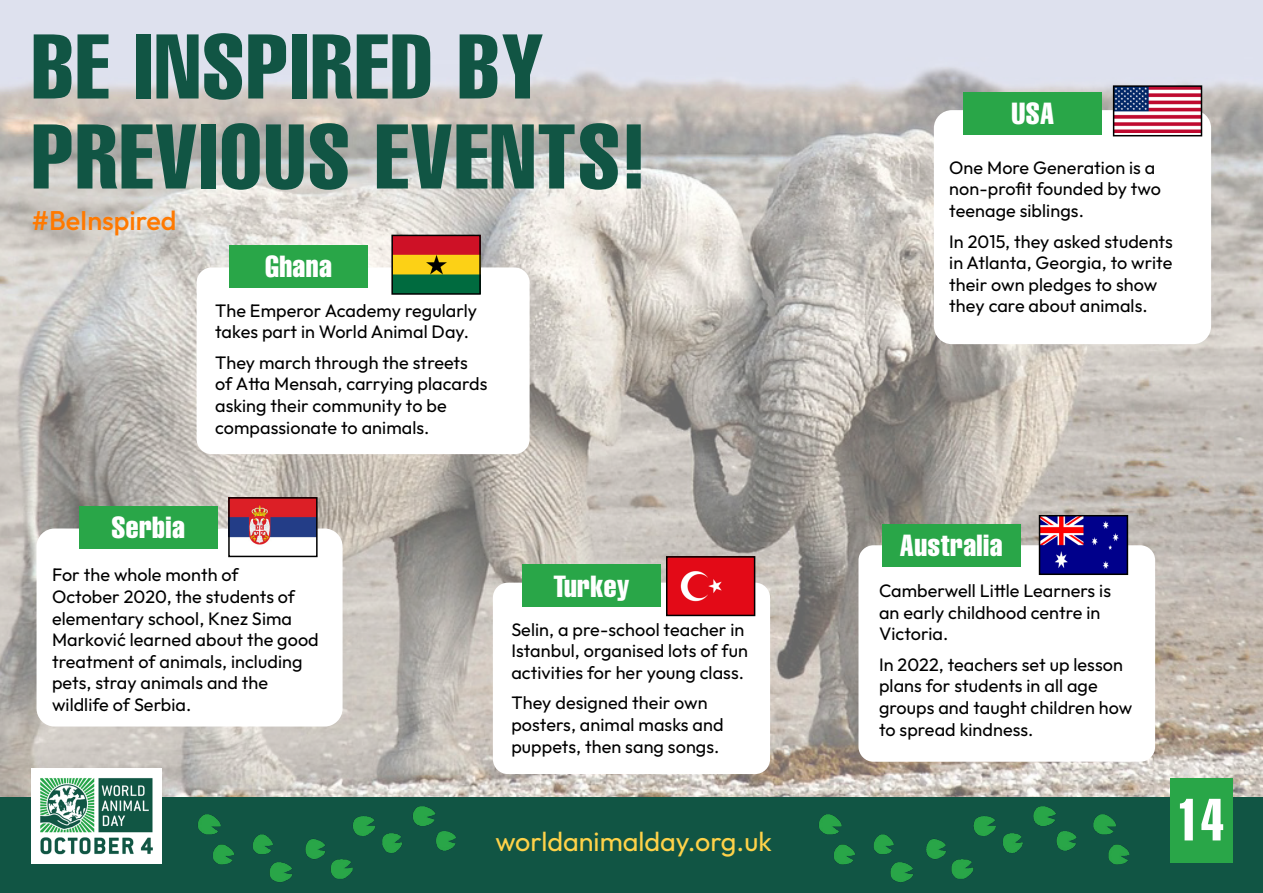
<style>
.page{position:relative;width:1263px;height:893px;background:#fff}
.page>*{position:absolute;margin:0;border:0;box-sizing:border-box;transform-origin:0 0}
.t1{font:90px/90px "Helvetica LT Std Comp";letter-spacing:.025em;color:#154}
.t2{font:58.5px "Helvetica LT Std Extra Comp";color:#fff}
.t3{font:30px "Helvetica LT Std Comp";letter-spacing:.015em;color:#fff}
.t4{font:27px "Outfit";color:#ffd249}
.t5{font:500 27px "Outfit";color:#ff7900}
.t6{font:18px/21.6px "Outfit";letter-spacing:.005em;color:#000}
</style>
<div class="page">
<img style="left:0;top:0;width:1263px;height:797px">
<div style="left:0;top:797px;width:1263px;height:96px;background:#154"></div>
<img style="left:31px;top:768px;width:131px;height:95px">
<div style="left:1170px;top:778px;width:63px;height:85px;background:#29a648"></div>
<img style="left:819px;top:806px;width:311px;height:76px">
<img style="left:198px;top:806px;width:258px;height:76px">
<div style="left:37px;top:528px;width:306px;height:198px;background:#fff;border-radius:18px"></div>
<div style="left:934px;top:110px;width:277px;height:234px;background:#fff;border-radius:18px"></div>
<div style="left:197px;top:267px;width:333px;height:187px;background:#fff;border-radius:15px"></div>
<div style="left:229px;top:245px;width:139px;height:42px;background:#29a648"></div>
<div style="left:963px;top:92px;width:139px;height:42px;background:#29a648"></div>
<div style="left:79px;top:506px;width:139px;height:42px;background:#29a648"></div>
<div style="left:858px;top:545px;width:297px;height:217px;background:#fff;border-radius:15px"></div>
<div style="left:882px;top:524px;width:139px;height:42px;background:#29a648"></div>
<div style="left:493px;top:583px;width:277px;height:191px;background:#fff;border-radius:15px"></div>
<div style="left:522px;top:565px;width:139px;height:42px;background:#29a648"></div>
<img style="left:1042px;top:518px;width:83px;height:54px">
<div style="left:1039px;top:515px;width:89px;height:60px;border:2px solid #000"></div>
<img style="left:669px;top:559px;width:83px;height:54px">
<div style="left:666px;top:556px;width:89px;height:60px;border:2px solid #000"></div>
<img style="left:1116px;top:88px;width:83px;height:44px">
<div style="left:1113px;top:85px;width:89px;height:51px;border:2px solid #000"></div>
<img style="left:394px;top:238px;width:84px;height:54px">
<div style="left:391px;top:235px;width:90px;height:60px;border:2px solid #000"></div>
<img style="left:231px;top:500px;width:84px;height:45px">
<div style="left:228px;top:497px;width:90px;height:60px;border:2px solid #000"></div>
<p class="t1" style="left:32px;top:20px;width:615px">BE INSPIRED BY<br>PREVIOUS EVENTS!</p>
<p class="t5" style="left:32px;top:203px;width:146px">#BeInspired</p>
<p class="t3" style="left:265px;top:247px;width:68px">Ghana</p>
<p class="t6" style="left:215px;top:300px;width:263px">The Emperor Academy regularly takes part in World Animal Day.</p>
<p class="t6" style="left:215px;top:352px;width:274px">They march through the streets of Atta Mensah, carrying placards asking their community to be compassionate to animals.</p>
<p class="t3" style="left:111px;top:508px;width:75px">Serbia</p>
<p class="t6" style="left:52px;top:565px;width:268px">For the whole month of<br>October 2020, the students of elementary school, Knez Sima<br>Marković learned about the good treatment of animals, including pets, stray animals and the wildlife of Serbia.</p>
<p class="t3" style="left:553px;top:567px;width:78px">Turkey</p>
<p class="t6" style="left:511px;top:619px;width:238px">Selin, a pre-school teacher in<br>Istanbul, organised lots of fun activities for her young class.</p>
<p class="t6" style="left:511px;top:693px;width:214px">They designed their own posters, animal masks and puppets, then sang songs.</p>
<p class="t4" style="left:495px;top:825px;width:278px">worldanimalday.org.uk</p>
<p class="t3" style="left:1011px;top:94px;width:44px">USA</p>
<p class="t6" style="left:949px;top:157px;width:213px">One More Generation is a non-profit founded by two teenage siblings.</p>
<p class="t6" style="left:949px;top:231px;width:225px">In 2015, they asked students in Atlanta, Georgia, to write their own pledges to show they care about animals.</p>
<p class="t3" style="left:900px;top:526px;width:104px">Australia</p>
<p class="t6" style="left:879px;top:580px;width:234px">Camberwell Little Learners is an early childhood centre in<br>Victoria.</p>
<p class="t6" style="left:879px;top:654px;width:255px">In 2022, teachers set up lesson plans for students in all age groups and taught children how to spread kindness.</p>
<p class="t2" style="left:1177px;top:784px;width:47px">14</p>
</div>
